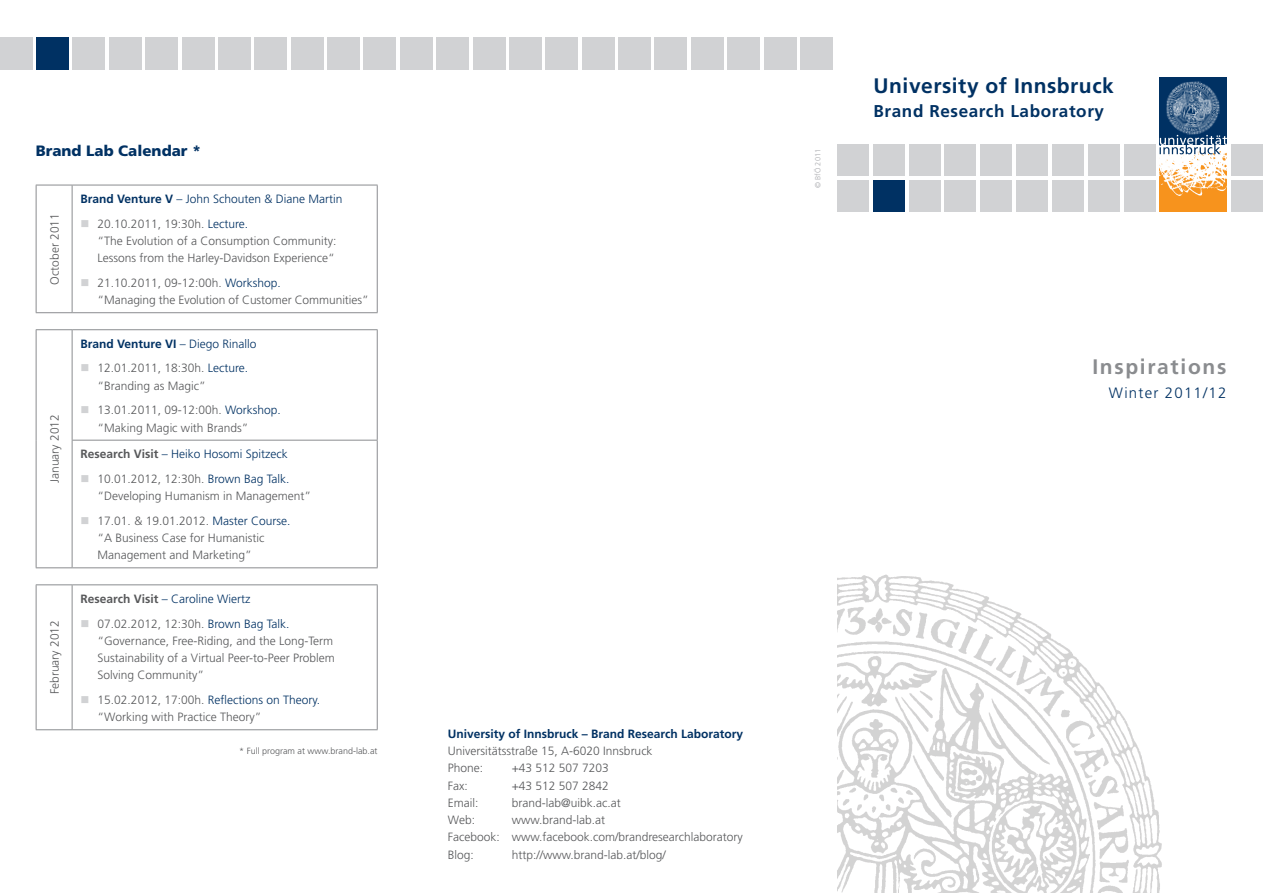
<style>
.page{position:relative;width:1263px;height:893px;background:#fff}
.page>*{position:absolute;margin:0;border:0;box-sizing:border-box;transform-origin:0 0}
.t1{font:700 21px "Frutiger";letter-spacing:.025em;color:#003163}
.t2{font:700 21px "Frutiger";letter-spacing:.08em;color:#8a8c8f}
.t3{font:700 17.1px "Frutiger";letter-spacing:.035em;color:#003163}
.t4{font:900 15px "Frutiger";color:#003163}
.t5{font:300 15px "Frutiger";letter-spacing:.08em;color:#003163}
.t6{font:300 12px/17.2px "Frutiger";color:#57585a}
.t7{font:300 12px "Frutiger";color:#003163}
.t8{font:700 12px "Frutiger";color:#003163}
.t9{font:300 9px "Frutiger";color:#57585a}
.t10{font:300 7.5px "Frutiger";letter-spacing:.01em;color:#a8a9ad}
.s1{font-weight:700}
.s2{color:#d1d2d4}
.s3{color:#003163}
.s4{font-weight:300}
.s5{font-weight:700;color:#57585a}
</style>
<div class="page">
<div style="left:800px;top:37px;width:33px;height:33px;background:#d1d2d4"></div>
<div style="left:473px;top:37px;width:32px;height:33px;background:#d1d2d4"></div>
<div style="left:146px;top:37px;width:32px;height:33px;background:#d1d2d4"></div>
<div style="left:764px;top:37px;width:32px;height:33px;background:#d1d2d4"></div>
<div style="left:437px;top:37px;width:32px;height:33px;background:#d1d2d4"></div>
<div style="left:109px;top:37px;width:32px;height:33px;background:#d1d2d4"></div>
<div style="left:728px;top:37px;width:32px;height:33px;background:#d1d2d4"></div>
<div style="left:400px;top:37px;width:32px;height:33px;background:#d1d2d4"></div>
<div style="left:73px;top:37px;width:32px;height:33px;background:#d1d2d4"></div>
<div style="left:691px;top:37px;width:32px;height:33px;background:#d1d2d4"></div>
<div style="left:364px;top:37px;width:32px;height:33px;background:#d1d2d4"></div>
<div style="left:36px;top:37px;width:33px;height:33px;background:#003163"></div>
<div style="left:655px;top:37px;width:32px;height:33px;background:#d1d2d4"></div>
<div style="left:327px;top:37px;width:33px;height:33px;background:#d1d2d4"></div>
<div style="left:0;top:37px;width:32px;height:33px;background:#d1d2d4"></div>
<div style="left:618px;top:37px;width:33px;height:33px;background:#d1d2d4"></div>
<div style="left:291px;top:37px;width:32px;height:33px;background:#d1d2d4"></div>
<div style="left:546px;top:37px;width:32px;height:33px;background:#d1d2d4"></div>
<div style="left:218px;top:37px;width:33px;height:33px;background:#d1d2d4"></div>
<div style="left:509px;top:37px;width:33px;height:33px;background:#d1d2d4"></div>
<div style="left:182px;top:37px;width:32px;height:33px;background:#d1d2d4"></div>
<div style="left:582px;top:37px;width:32px;height:33px;background:#d1d2d4"></div>
<div style="left:255px;top:37px;width:32px;height:33px;background:#d1d2d4"></div>
<div style="left:1159px;top:144px;width:68px;height:68px;background:#f7931d"></div>
<img style="left:1159px;top:154px;width:68px;height:42px">
<div style="left:1159px;top:77px;width:68px;height:68px;background:#003163"></div>
<svg style="left:1159px;top:135px;width:68px;height:19px"></svg>
<img style="left:1166px;top:81px;width:54px;height:54px">
<div style="left:1124px;top:180px;width:31px;height:32px;background:#d1d2d4"></div>
<div style="left:1088px;top:180px;width:32px;height:32px;background:#d1d2d4"></div>
<div style="left:1052px;top:180px;width:32px;height:32px;background:#d1d2d4"></div>
<div style="left:1016px;top:180px;width:32px;height:32px;background:#d1d2d4"></div>
<div style="left:980px;top:180px;width:32px;height:32px;background:#d1d2d4"></div>
<div style="left:944px;top:180px;width:32px;height:32px;background:#d1d2d4"></div>
<div style="left:909px;top:180px;width:31px;height:32px;background:#d1d2d4"></div>
<div style="left:1016px;top:144px;width:32px;height:32px;background:#d1d2d4"></div>
<div style="left:980px;top:144px;width:32px;height:32px;background:#d1d2d4"></div>
<div style="left:944px;top:144px;width:32px;height:32px;background:#d1d2d4"></div>
<div style="left:873px;top:144px;width:32px;height:32px;background:#d1d2d4"></div>
<div style="left:909px;top:144px;width:31px;height:32px;background:#d1d2d4"></div>
<div style="left:1231px;top:180px;width:32px;height:32px;background:#d1d2d4"></div>
<div style="left:1231px;top:144px;width:32px;height:32px;background:#d1d2d4"></div>
<div style="left:1124px;top:144px;width:31px;height:32px;background:#d1d2d4"></div>
<div style="left:1088px;top:144px;width:32px;height:32px;background:#d1d2d4"></div>
<div style="left:1052px;top:144px;width:32px;height:32px;background:#d1d2d4"></div>
<div style="left:873px;top:180px;width:32px;height:32px;background:#003163"></div>
<img style="left:838px;top:574px;width:324px;height:319px">
<div style="left:837px;top:180px;width:32px;height:32px;background:#d1d2d4"></div>
<div style="left:837px;top:144px;width:32px;height:32px;background:#d1d2d4"></div>
<hr style="left:36px;top:185px;width:36px;height:1px;background:#8a8c8f">
<hr style="left:36px;top:185px;width:1px;height:127px;background:#8a8c8f">
<hr style="left:72px;top:185px;width:306px;height:1px;background:#8a8c8f">
<hr style="left:72px;top:185px;width:1px;height:127px;background:#8a8c8f">
<hr style="left:377px;top:185px;width:1px;height:127px;background:#8a8c8f">
<hr style="left:36px;top:330px;width:1px;height:110px;background:#8a8c8f">
<hr style="left:36px;top:440px;width:1px;height:127px;background:#8a8c8f">
<hr style="left:72px;top:330px;width:1px;height:110px;background:#8a8c8f">
<hr style="left:377px;top:330px;width:1px;height:110px;background:#8a8c8f">
<hr style="left:72px;top:440px;width:1px;height:127px;background:#8a8c8f">
<hr style="left:377px;top:440px;width:1px;height:127px;background:#8a8c8f">
<hr style="left:36px;top:312px;width:36px;height:1px;background:#8a8c8f">
<hr style="left:36px;top:329px;width:36px;height:1px;background:#8a8c8f">
<hr style="left:36px;top:567px;width:36px;height:1px;background:#8a8c8f">
<hr style="left:36px;top:584px;width:36px;height:1px;background:#8a8c8f">
<hr style="left:36px;top:585px;width:1px;height:144px;background:#8a8c8f">
<hr style="left:72px;top:312px;width:306px;height:1px;background:#8a8c8f">
<hr style="left:72px;top:329px;width:306px;height:1px;background:#8a8c8f">
<hr style="left:72px;top:440px;width:306px;height:1px;background:#8a8c8f">
<hr style="left:72px;top:567px;width:306px;height:1px;background:#8a8c8f">
<hr style="left:72px;top:584px;width:306px;height:1px;background:#8a8c8f">
<hr style="left:72px;top:585px;width:1px;height:144px;background:#8a8c8f">
<hr style="left:377px;top:585px;width:1px;height:144px;background:#8a8c8f">
<hr style="left:36px;top:729px;width:36px;height:1px;background:#8a8c8f">
<hr style="left:72px;top:729px;width:306px;height:1px;background:#8a8c8f">
<p class="t4" style="left:36px;top:142px;width:167px">Brand Lab Calendar *</p>
<p class="t6" style="left:46px;top:285px;width:73px;rotate:-90deg">October 2011</p>
<p class="t6" style="left:46px;top:483px;width:70px;rotate:-90deg">January 2012</p>
<p class="t6" style="left:46px;top:694px;width:76px;rotate:-90deg">February 2012</p>
<p class="t7" style="left:81px;top:192px;width:263px"><span class="s1">Brand Venture V</span> – John Schouten &amp; Diane Martin</p>
<p class="t6" style="left:98px;top:215px;width:240px;text-indent:-17px"><span class="s2">■</span> 20.10.2011, 19:30h. <span class="s3">Lecture.<br></span>“The Evolution of a Consumption Community:<br>Lessons from the Harley-Davidson Experience“</p>
<p class="t6" style="left:98px;top:274px;width:273px;text-indent:-17px"><span class="s2">■</span> 21.10.2011, 09-12:00h. <span class="s3">Workshop.<br></span>“Managing the Evolution of Customer Communities”</p>
<p class="t8" style="left:81px;top:336px;width:177px">Brand Venture VI <span class="s4">– Diego Rinallo</span></p>
<p class="t6" style="left:98px;top:360px;width:152px;text-indent:-17px"><span class="s2">■</span> 12.01.2011, 18:30h. <span class="s3">Lecture. </span>“Branding as Magic”</p>
<p class="t6" style="left:98px;top:402px;width:185px;text-indent:-17px"><span class="s2">■</span> 13.01.2011, 09-12:00h. <span class="s3">Workshop. </span>“Making Magic with Brands”</p>
<p class="t7" style="left:81px;top:447px;width:209px"><span class="s5">Research Visit</span> – Heiko Hosomi Spitzeck</p>
<p class="t6" style="left:98px;top:470px;width:215px;text-indent:-17px"><span class="s2">■</span> 10.01.2012, 12:30h. <span class="s3">Brown Bag Talk. </span>“Developing Humanism in Management”</p>
<p class="t6" style="left:98px;top:512px;width:194px;text-indent:-17px"><span class="s2">■</span> 17.01. &amp; 19.01.2012. <span class="s3">Master Course. </span>“A Business Case for Humanistic<br>Management and Marketing”</p>
<p class="t7" style="left:81px;top:592px;width:171px"><span class="s5">Research Visit</span> – Caroline Wiertz</p>
<p class="t6" style="left:98px;top:615px;width:239px;text-indent:-17px"><span class="s2">■</span> 07.02.2012, 12:30h. <span class="s3">Brown Bag Talk. </span>“Governance, Free-Riding, and the Long-Term Sustainability of a Virtual Peer-to-Peer Problem Solving Community”</p>
<p class="t6" style="left:98px;top:691px;width:224px;text-indent:-17px"><span class="s2">■</span> 15.02.2012, 17:00h. <span class="s3">Reflections on Theory. </span>“Working with Practice Theory”</p>
<p class="t9" style="left:239px;top:746px;width:140px">* Full program at www.brand-lab.at</p>
<p class="t8" style="left:448px;top:727px;width:297px">University of Innsbruck – Brand Research Laboratory</p>
<p class="t6" style="left:448px;top:742px;width:206px">Universitätsstraße 15, A-6020 Innsbruck<br>Phone:</p>
<p class="t6" style="left:512px;top:760px;width:99px">+43 512 507 7203</p>
<p class="t6" style="left:448px;top:777px;width:21px">Fax:</p>
<p class="t6" style="left:512px;top:777px;width:99px">+43 512 507 2842</p>
<p class="t6" style="left:448px;top:794px;width:32px">Email:</p>
<p class="t6" style="left:512px;top:794px;width:110px">brand-lab@uibk.ac.at</p>
<p class="t6" style="left:448px;top:811px;width:29px">Web:</p>
<p class="t6" style="left:448px;top:811px;width:296px;text-indent:64px">www.brand-lab.at<br>Facebook: www.facebook.com/brandresearchlaboratory<br>Blog:</p>
<p class="t6" style="left:512px;top:846px;width:156px">http://www.brand-lab.at/blog/</p>
<p class="t10" style="left:813px;top:188px;width:41px;rotate:-90deg">© BfÖ 2011</p>
<h1 class="t1" style="left:873px;top:74px;width:242px">University of Innsbruck</h1>
<h2 class="t3" style="left:873px;top:101px;width:232px">Brand Research Laboratory</h2>
<h1 class="t2" style="left:1092px;top:354px;width:135px">Inspirations</h1>
<p class="t5" style="left:1109px;top:384px;width:119px">Winter 2011/12</p>
</div>
